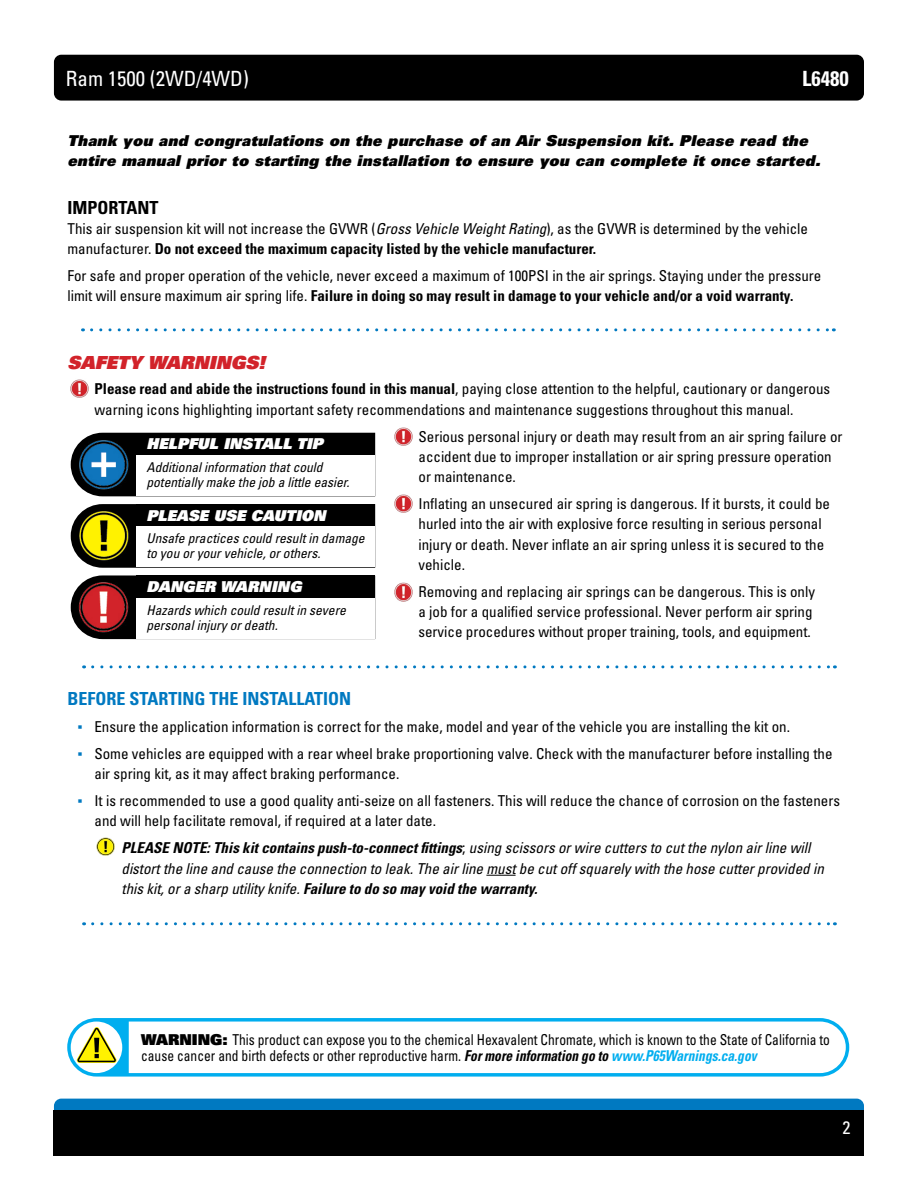
<style>
.page{position:relative;width:918px;height:1188px;background:#fff}
.page>*{position:absolute;margin:0;border:0;box-sizing:border-box;transform-origin:0 0}
.t1{font:condensed 21px "Univers LT Std";color:#fff}
.t2{font:700 condensed 21px "Univers LT Std";color:#fff}
.t3{font:700 condensed 18px "Univers LT Std";color:#0079c1}
.t4{font:18px "Univers LT Std X Black Obl";color:#d2232a}
.t5{font:700 condensed 18px "Univers LT Std";color:#000}
.t6{font:condensed 18px "Univers LT Std";color:#fff}
.t7{font:condensed 15px/20.2px "Univers LT Std";color:#000}
.t8{font:italic condensed 15px/20.2px "Univers LT Std";color:#000}
.t9{font:condensed 15px/16.5px "Univers LT Std";color:#000;scale:.9 1}
.t10{font:15px/20.2px "Univers LT Std X Black Obl";letter-spacing:.025em;color:#000}
.t11{font:15px "Univers LT Std X Black Obl";color:#fff}
.t12{font:italic condensed 13.5px/15px "Univers LT Std";color:#000}
.s1{font-style:italic}
.s2{font-weight:700}
.s3{font-family:"Arial Narrow";font-stretch:normal;color:#0079c1}
.s4{font-style:normal}
.s5{font-family:"Univers LT Std X Black";font-stretch:normal}
.s6{font-weight:700;font-style:italic}
.s7{font-weight:700;font-style:italic;color:#00aeef}
</style>
<div class="page">
<div style="left:54px;top:55px;width:810px;height:46px;background:#000;border-radius:7px"></div>
<div style="left:54px;top:1099px;width:810px;height:45px;background:#0079c1;border-radius:7px"></div>
<div style="left:54px;top:1110px;width:810px;height:46px;background:#000"></div>
<hr style="left:486px;top:875px;width:30px;height:1px;background:#000">
<svg style="left:93px;top:665px;width:742px;height:3px"></svg>
<svg style="left:93px;top:922px;width:742px;height:3px"></svg>
<svg style="left:92px;top:328px;width:742px;height:3px"></svg>
<img style="left:70px;top:379px;width:19px;height:19px">
<img style="left:394px;top:427px;width:19px;height:19px">
<img style="left:394px;top:494px;width:19px;height:19px">
<img style="left:394px;top:582px;width:19px;height:20px">
<img style="left:96px;top:837px;width:19px;height:19px">
<svg style="left:71px;top:433px;width:304px;height:63px"></svg>
<img style="left:75px;top:436px;width:56px;height:56px">
<div style="left:136px;top:433px;width:238px;height:22px;background:#000"></div>
<div style="left:136px;top:455px;width:238px;height:41px;background:#fff"></div>
<svg style="left:71px;top:504px;width:304px;height:64px"></svg>
<img style="left:75px;top:507px;width:56px;height:57px">
<div style="left:136px;top:504px;width:238px;height:22px;background:#000"></div>
<div style="left:136px;top:526px;width:238px;height:41px;background:#fff"></div>
<svg style="left:71px;top:575px;width:304px;height:64px"></svg>
<img style="left:75px;top:579px;width:56px;height:56px">
<div style="left:136px;top:576px;width:238px;height:22px;background:#000"></div>
<div style="left:136px;top:598px;width:238px;height:40px;background:#fff"></div>
<div style="left:67px;top:1018px;width:782px;height:59px;background:linear-gradient(to bottom,#0ab1f0,#06b0ef);border-radius:29px"></div>
<svg style="left:129px;top:1022px;width:717px;height:51px"></svg>
<div style="left:71px;top:1022px;width:51px;height:51px;background:#fff;border-radius:50%"></div>
<svg style="left:77px;top:1027px;width:40px;height:36px"></svg>
<h1 class="t1" style="left:66px;top:65px;width:185px">Ram 1500 (2WD/4WD)</h1>
<h1 class="t2" style="left:802px;top:65px;width:48px">L6480</h1>
<p class="t10" style="left:68px;top:130px;width:754px">Thank you and congratulations on the purchase of an Air Suspension kit. Please read the entire manual prior to starting the installation to ensure you can complete it once started.</p>
<p class="t5" style="left:68px;top:196px;width:92px">IMPORTANT</p>
<p class="t7" style="left:68px;top:218px;width:742px">This air suspension kit will not increase the GVWR (<span class="s1">Gross Vehicle Weight Rating</span>), as the GVWR is determined by the vehicle manufacturer. <span class="s2">Do not exceed the maximum capacity listed by the vehicle manufacturer.</span></p>
<p class="t7" style="left:68px;top:265px;width:755px">For safe and proper operation of the vehicle, never exceed a maximum of 100PSI in the air springs. Staying under the pressure limit will ensure maximum air spring life. <span class="s2">Failure in doing so may result in damage to your vehicle and/or a void warranty.</span></p>
<p class="t4" style="left:68px;top:351px;width:199px">SAFETY WARNINGS!</p>
<p class="t7" style="left:94px;top:379px;width:737px"><span class="s2">Please read and abide the instructions found in this manual</span>, paying close attention to the helpful, cautionary or dangerous warning icons highlighting important safety recommendations and maintenance suggestions throughout this manual.</p>
<p class="t7" style="left:418px;top:426px;width:426px">Serious personal injury or death may result from an air spring failure or accident due to improper installation or air spring pressure operation or maintenance.</p>
<p class="t7" style="left:418px;top:494px;width:413px">Inflating an unsecured air spring is dangerous. If it bursts, it could be hurled into the air with explosive force resulting in serious personal injury or death. Never inflate an air spring unless it is secured to the vehicle.</p>
<p class="t7" style="left:418px;top:581px;width:398px">Removing and replacing air springs can be dangerous. This is only a job for a qualified service professional. Never perform air spring service procedures without proper training, tools, and equipment.</p>
<p class="t11" style="left:146px;top:434px;width:178px">HELPFUL INSTALL TIP</p>
<p class="t12" style="left:146px;top:460px;width:204px">Additional information that could potentially make the job a little easier.</p>
<p class="t11" style="left:146px;top:506px;width:181px">PLEASE USE CAUTION</p>
<p class="t12" style="left:146px;top:531px;width:220px">Unsafe practices could result in damage to you or your vehicle, or others.</p>
<p class="t11" style="left:146px;top:577px;width:157px">DANGER WARNING</p>
<p class="t12" style="left:146px;top:602px;width:201px">Hazards which could result in severe personal injury or death.</p>
<p class="t3" style="left:68px;top:688px;width:285px">BEFORE STARTING THE INSTALLATION</p>
<p class="t7" style="left:77px;top:716px;width:714px"><span class="s3">▪</span> Ensure the application information is correct for the make, model and year of the vehicle you are installing the kit on.</p>
<p class="t7" style="left:94px;top:743px;width:740px;text-indent:-17px"><span class="s3">▪</span> Some vehicles are equipped with a rear wheel brake proportioning valve. Check with the manufacturer before installing the air spring kit, as it may affect braking performance.</p>
<p class="t7" style="left:94px;top:791px;width:747px;text-indent:-17px"><span class="s3">▪</span> It is recommended to use a good quality anti-seize on all fasteners. This will reduce the chance of corrosion on the fasteners and will help facilitate removal, if required at a later date.</p>
<p class="t8" style="left:122px;top:838px;width:704px"><span class="s2">PLEASE NOTE: This kit contains push-to-connect fittings</span><span class="s4">;</span> using scissors or wire cutters to cut the nylon air line will distort the line and cause the connection to leak. The air line must be cut off squarely with the hose cutter provided in this kit, or a sharp utility knife. <span class="s2">Failure to do so may void the warranty.</span></p>
<p class="t9" style="left:141px;top:1031px;width:767px"><span class="s5">WARNING:</span> This product can expose you to the chemical Hexavalent Chromate, which is known to the State of California to cause cancer and birth defects or other reproductive harm. <span class="s6">For more information go to</span> <span class="s7">www.P65Warnings.ca.gov</span></p>
<p class="t6" style="left:843px;top:1116px;width:9px">2</p>
</div>
